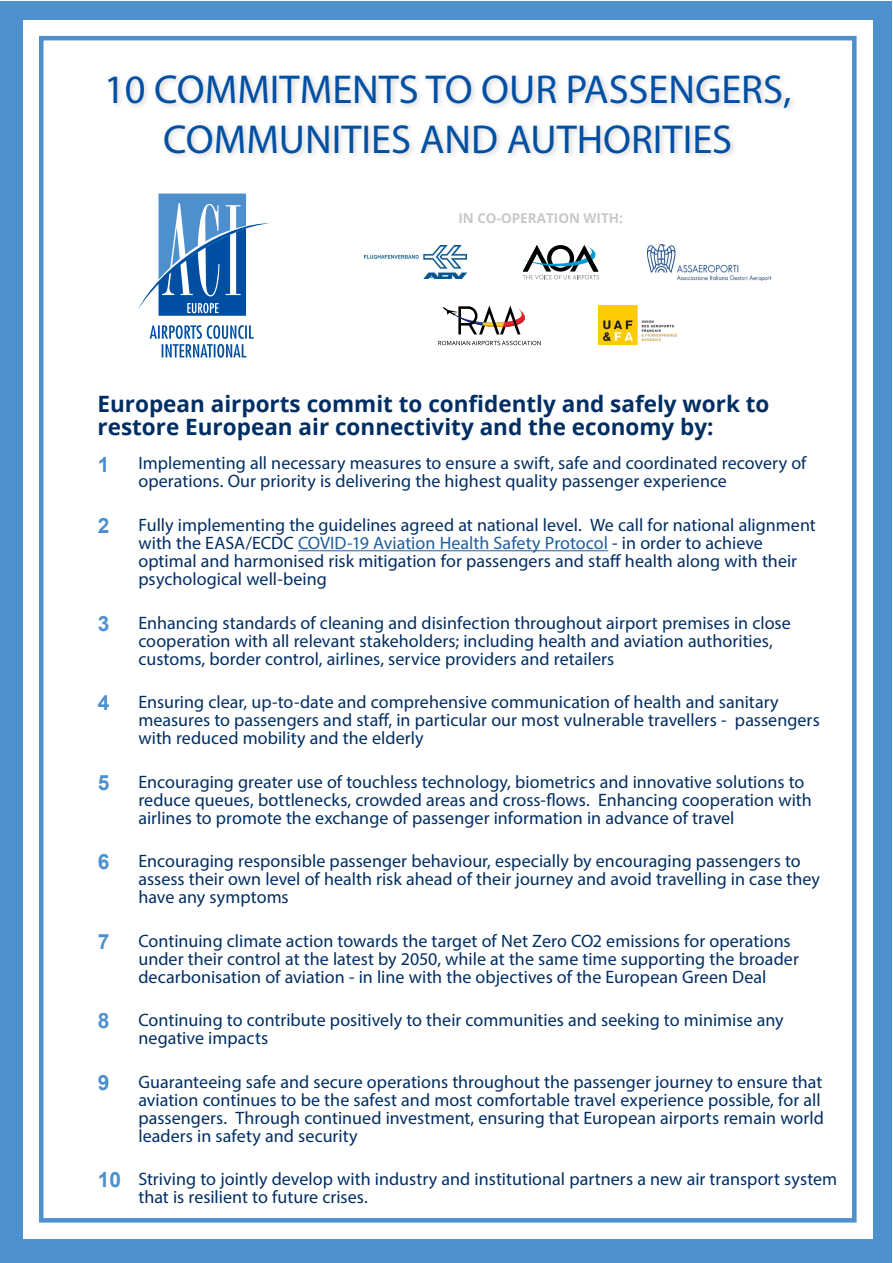
<style>
.page{position:relative;width:893px;height:1263px;background:#fff}
.page>*{position:absolute;margin:0;border:0;box-sizing:border-box;transform-origin:0 0}
.t1{font:40.5px/49.5px "Myriad Pro";color:#004fa3;text-align:center}
.t2{font:700 22.5px/22.5px "Open Sans";color:#002e63}
.t3{font:700 21px "Arial";color:#4d90cd}
.t4{font:18px/18px "Myriad Pro";color:#002e63}
.t5{font:700 13.5px "Open Sans";color:#c8c8c8}
.s1{color:#215e9e}
</style>
<div class="page">
<div style="left:1px;top:1px;width:891px;height:1261px;background:#4d90cd"></div>
<div style="left:23px;top:20px;width:849px;height:1218px;background:#fff"></div>
<div style="left:39px;top:36px;width:817px;height:1186px;border:4px solid #4d90cd"></div>
<div style="left:106px;top:72px;width:691px;height:88px;background:#c8c8c8;opacity:.75"></div>
<hr style="left:298px;top:550px;width:310px;height:1px;background:#215e9e">
<svg style="left:138px;top:193px;width:131px;height:123px"></svg>
<svg style="left:150px;top:325px;width:104px;height:33px"></svg>
<img style="left:648px;top:244px;width:124px;height:36px">
<img style="left:364px;top:246px;width:103px;height:33px">
<img style="left:599px;top:306px;width:77px;height:39px">
<svg style="left:523px;top:245px;width:76px;height:34px"></svg>
<svg style="left:438px;top:341px;width:103px;height:4px"></svg>
<svg style="left:443px;top:305px;width:82px;height:29px"></svg>
<h1 class="t1" style="left:104px;top:64px;width:689px">10 COMMITMENTS TO OUR PASSENGERS,<br>COMMUNITIES AND AUTHORITIES</h1>
<p class="t5" style="left:458px;top:209px;width:166px">IN CO-OPERATION WITH:</p>
<p class="t2" style="left:98px;top:392px;width:673px">European airports commit to confidently and safely work to restore European air connectivity and the economy by:</p>
<p class="t4" style="left:138px;top:454px;width:670px">Implementing all necessary measures to ensure a swift, safe and coordinated recovery of operations. Our priority is delivering the highest quality passenger experience</p>
<p class="t4" style="left:138px;top:516px;width:679px">Fully implementing the guidelines agreed at national level. We call for national alignment with the EASA/ECDC <span class="s1">COVID-19 Aviation Health Safety Protocol</span> - in order to achieve optimal and harmonised risk mitigation for passengers and staff health along with their psychological well-being</p>
<p class="t4" style="left:138px;top:613px;width:654px">Enhancing standards of cleaning and disinfection throughout airport premises in close cooperation with all relevant stakeholders; including health and aviation authorities, customs, border control, airlines, service providers and retailers</p>
<p class="t4" style="left:138px;top:693px;width:683px">Ensuring clear, up-to-date and comprehensive communication of health and sanitary measures to passengers and staff, in particular our most vulnerable travellers - passengers with reduced mobility and the elderly</p>
<p class="t4" style="left:138px;top:772px;width:675px">Encouraging greater use of touchless technology, biometrics and innovative solutions to reduce queues, bottlenecks, crowded areas and cross-flows. Enhancing cooperation with airlines to promote the exchange of passenger information in advance of travel</p>
<p class="t4" style="left:138px;top:852px;width:683px">Encouraging responsible passenger behaviour, especially by encouraging passengers to assess their own level of health risk ahead of their journey and avoid travelling in case they have any symptoms</p>
<p class="t4" style="left:138px;top:931px;width:662px">Continuing climate action towards the target of Net Zero CO2 emissions for operations under their control at the latest by 2050, while at the same time supporting the broader decarbonisation of aviation - in line with the objectives of the European Green Deal</p>
<p class="t4" style="left:138px;top:1011px;width:647px">Continuing to contribute positively to their communities and seeking to minimise any negative impacts</p>
<p class="t4" style="left:138px;top:1072px;width:687px">Guaranteeing safe and secure operations throughout the passenger journey to ensure that aviation continues to be the safest and most comfortable travel experience possible, for all passengers. Through continued investment, ensuring that European airports remain world leaders in safety and security</p>
<p class="t4" style="left:138px;top:1170px;width:700px">Striving to jointly develop with industry and institutional partners a new air transport system that is resilient to future crises.</p>
<p class="t3" style="left:98px;top:450px;width:13px">1</p>
<p class="t3" style="left:98px;top:510px;width:13px">2</p>
<p class="t3" style="left:98px;top:609px;width:13px">3</p>
<p class="t3" style="left:98px;top:688px;width:13px">4</p>
<p class="t3" style="left:98px;top:767px;width:13px">5</p>
<p class="t3" style="left:98px;top:847px;width:13px">6</p>
<p class="t3" style="left:98px;top:926px;width:13px">7</p>
<p class="t3" style="left:98px;top:1006px;width:13px">8</p>
<p class="t3" style="left:98px;top:1067px;width:13px">9</p>
<p class="t3" style="left:98px;top:1165px;width:25px">10</p>
</div>
